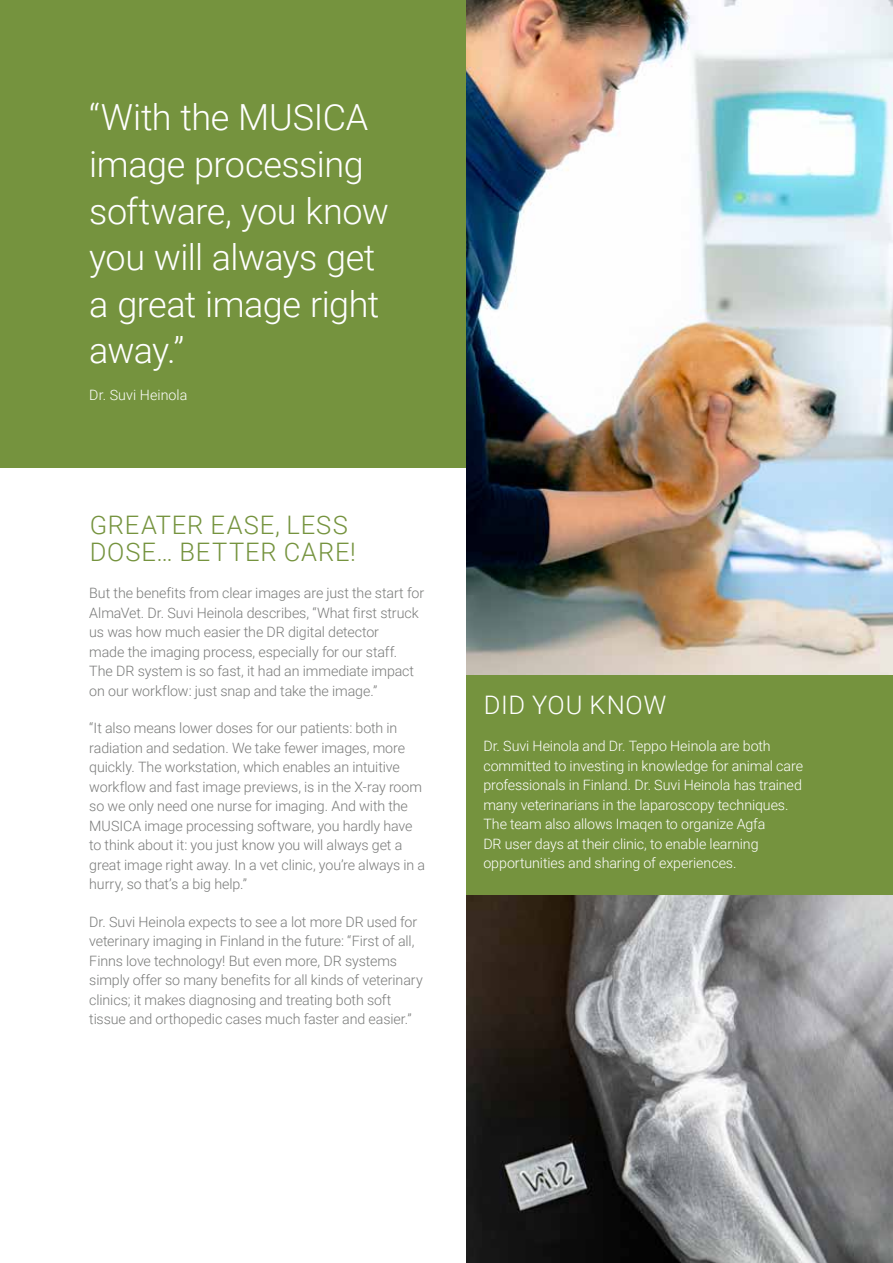
<style>
.page{position:relative;width:893px;height:1263px;background:#fff}
.page>*{position:absolute;margin:0;border:0;box-sizing:border-box;transform-origin:0 0}
.t1{font:300 36px/46.5px "Roboto";letter-spacing:-.015em;color:#fff}
.t2{font:300 25.5px/27px "Roboto";letter-spacing:.04em;color:#75933e}
.t3{font:300 25.5px "Roboto";letter-spacing:.025em;color:#fff}
.t4{font:300 14.25px/19.5px "Roboto";letter-spacing:-.005em;color:#7a7b7a}
.t5{font:300 14.25px/19.5px "Roboto";letter-spacing:-.005em;color:#fff}
</style>
<div class="page">
<div style="left:0;top:0;width:467px;height:467px;background:#75933e"></div>
<img style="left:467px;top:0;width:426px;height:675px">
<img style="left:467px;top:894px;width:426px;height:369px">
<div style="left:467px;top:675px;width:426px;height:219px;background:#75933e"></div>
<h1 class="t1" style="left:89px;top:93px;width:301px">“With the MUSICA image processing software, you know you will always get a great image right away.”</h1>
<p class="t5" style="left:89px;top:385px;width:100px">Dr. Suvi Heinola</p>
<h2 class="t2" style="left:90px;top:510px;width:268px">GREATER EASE, LESS<br>DOSE… BETTER CARE!</h2>
<p class="t4" style="left:89px;top:583px;width:336px">But the benefits from clear images are just the start for AlmaVet. Dr. Suvi Heinola describes, “What first struck us was how much easier the DR digital detector<br>made the imaging process, especially for our staff.<br>The DR system is so fast, it had an immediate impact on our workflow: just snap and take the image.”</p>
<p class="t4" style="left:89px;top:718px;width:337px">“It also means lower doses for our patients: both in radiation and sedation. We take fewer images, more quickly. The workstation, which enables an intuitive workflow and fast image previews, is in the X-ray room so we only need one nurse for imaging. And with the MUSICA image processing software, you hardly have to think about it: you just know you will always get a great image right away. In a vet clinic, you’re always in a hurry, so that’s a big help.”</p>
<p class="t4" style="left:89px;top:911px;width:335px">Dr. Suvi Heinola expects to see a lot more DR used for veterinary imaging in Finland in the future: “First of all, Finns love technology! But even more, DR systems simply offer so many benefits for all kinds of veterinary clinics; it makes diagnosing and treating both soft tissue and orthopedic cases much faster and easier.”</p>
<h2 class="t3" style="left:484px;top:687px;width:184px">DID YOU KNOW</h2>
<p class="t5" style="left:483px;top:736px;width:321px">Dr. Suvi Heinola and Dr. Teppo Heinola are both committed to investing in knowledge for animal care professionals in Finland. Dr. Suvi Heinola has trained many veterinarians in the laparoscopy techniques.<br>The team also allows Imaqen to organize Agfa<br>DR user days at their clinic, to enable learning opportunities and sharing of experiences.</p>
</div>
